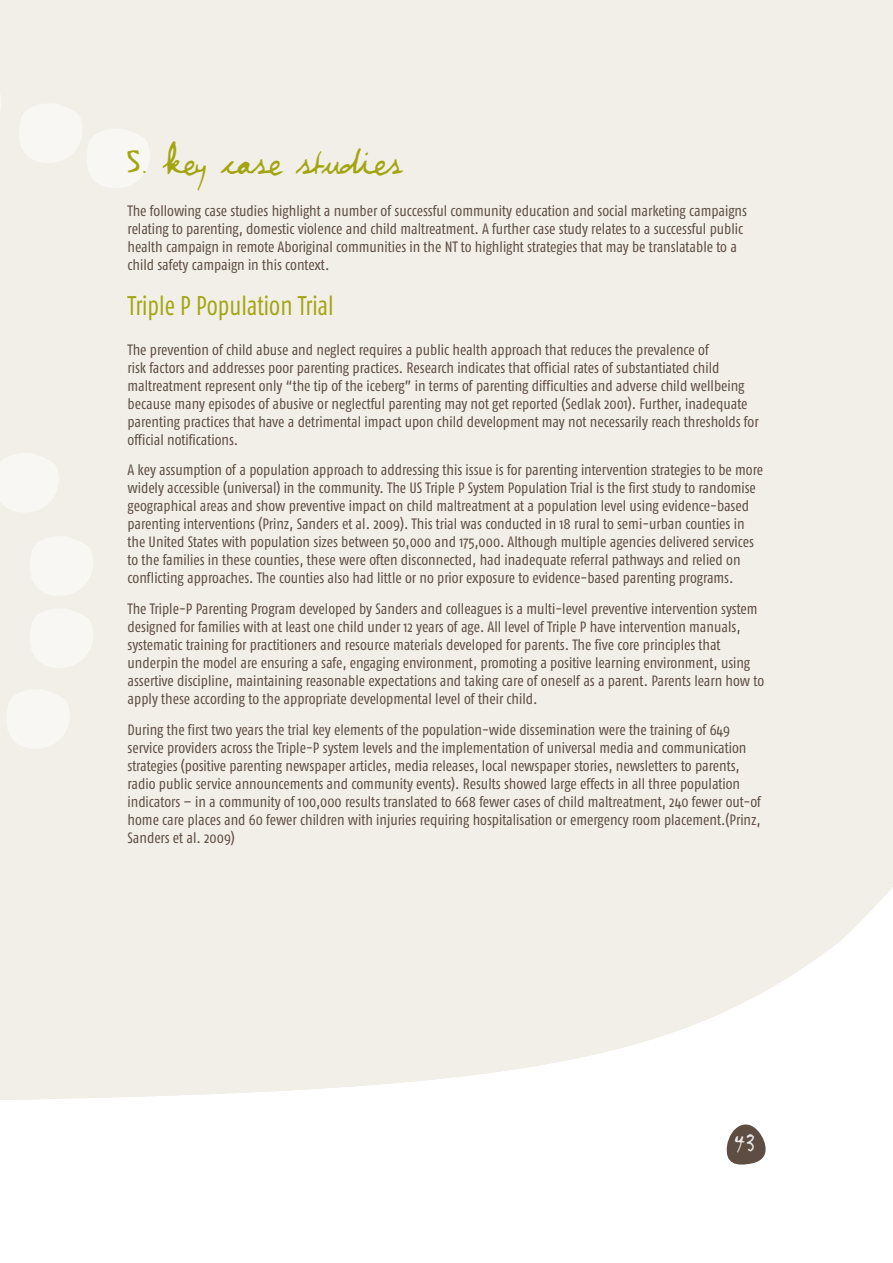
<style>
.page{position:relative;width:893px;height:1263px;background:#fff}
.page>*{position:absolute;margin:0;border:0;box-sizing:border-box;transform-origin:0 0}
.t1{font:34.5px "Violation";color:#a3a510;scale:.9 1}
.t2{font:27px "Fago Co";letter-spacing:-.005em;color:#a3a510;scale:.9 1}
.t3{font:22.5px "Violation";color:#ecebe8}
.t4{font:15px/18px "Fago Co";color:#5e4d42}
</style>
<div class="page">
<div style="left:0;top:0;width:893px;height:1100px;background:#f2efe9"></div>
<svg style="left:726px;top:1124px;width:40px;height:41px"></svg>
<svg style="left:0;top:73px;width:3px;height:67px"></svg>
<svg style="left:11px;top:101px;width:141px;height:92px"></svg>
<svg style="left:0;top:450px;width:61px;height:67px"></svg>
<svg style="left:22px;top:533px;width:73px;height:140px"></svg>
<svg style="left:0;top:686px;width:72px;height:67px"></svg>
<h1 class="t1" style="left:128px;top:141px;width:305px">5. Key case studies</h1>
<p class="t4" style="left:128px;top:202px;width:621px">The following case studies highlight a number of successful community education and social marketing campaigns relating to parenting, domestic violence and child maltreatment. A further case study relates to a successful public health campaign in remote Aboriginal communities in the NT to highlight strategies that may be translatable to a child safety campaign in this context.</p>
<h2 class="t2" style="left:128px;top:291px;width:231px">Triple P Population Trial</h2>
<p class="t4" style="left:128px;top:340px;width:633px">The prevention of child abuse and neglect requires a public health approach that reduces the prevalence of<br>risk factors and addresses poor parenting practices. Research indicates that official rates of substantiated child maltreatment represent only “the tip of the iceberg” in terms of parenting difficulties and adverse child wellbeing because many episodes of abusive or neglectful parenting may not get reported (Sedlak 2001). Further, inadequate parenting practices that have a detrimental impact upon child development may not necessarily reach thresholds for official notifications.</p>
<p class="t4" style="left:128px;top:461px;width:637px">A key assumption of a population approach to addressing this issue is for parenting intervention strategies to be more widely accessible (universal) in the community. The US Triple P System Population Trial is the first study to randomise geographical areas and show preventive impact on child maltreatment at a population level using evidence-based parenting interventions (Prinz, Sanders et al. 2009). This trial was conducted in 18 rural to semi-urban counties in the United States with population sizes between 50,000 and 175,000. Although multiple agencies delivered services to the families in these counties, these were often disconnected, had inadequate referral pathways and relied on conflicting approaches. The counties also had little or no prior exposure to evidence-based parenting programs.</p>
<p class="t4" style="left:128px;top:600px;width:638px">The Triple-P Parenting Program developed by Sanders and colleagues is a multi-level preventive intervention system designed for families with at least one child under 12 years of age. All level of Triple P have intervention manuals, systematic training for practitioners and resource materials developed for parents. The five core principles that underpin the model are ensuring a safe, engaging environment, promoting a positive learning environment, using assertive discipline, maintaining reasonable expectations and taking care of oneself as a parent. Parents learn how to apply these according to the appropriate developmental level of their child.</p>
<p class="t4" style="left:128px;top:720px;width:635px">During the first two years the trial key elements of the population-wide dissemination were the training of 649 service providers across the Triple-P system levels and the implementation of universal media and communication strategies (positive parenting newspaper articles, media releases, local newspaper stories, newsletters to parents, radio public service announcements and community events). Results showed large effects in all three population indicators – in a community of 100,000 results translated to 668 fewer cases of child maltreatment, 240 fewer out-of home care places and 60 fewer children with injuries requiring hospitalisation or emergency room placement.(Prinz, Sanders et al. 2009)</p>
<h3 class="t3" style="left:735px;top:1130px;width:23px">43</h3>
</div>
